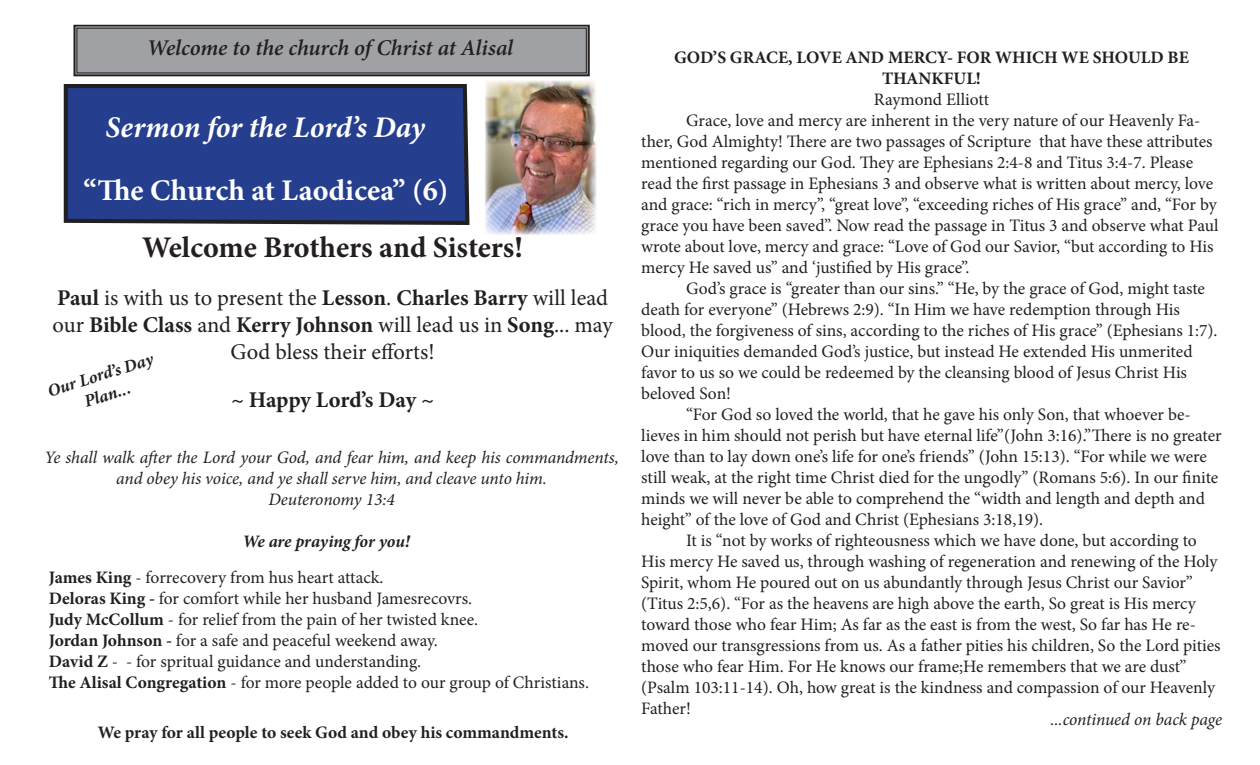
<style>
.page{position:relative;width:1260px;height:765px;background:#fff}
.page>*{position:absolute;margin:0;border:0;box-sizing:border-box;transform-origin:0 0}
.t1{font:700 30px "Minion Pro";letter-spacing:-.005em;color:#231f20}
.t2{font:700 30px "Minion Pro";color:#fff}
.t3{font:italic 700 30px "Minion Pro";letter-spacing:-.005em;color:#fff}
.t4{font:22.5px/27px "Minion Pro";color:#231f20;text-align:center}
.t5{font:italic 600 22.5px "Minion Pro";letter-spacing:-.01em;color:#231f20}
.t6{font:700 22.5px "Minion Pro";letter-spacing:-.01em;color:#231f20}
.t7{font:17.5px/21px "Minion Pro";letter-spacing:-.005em;color:#231f20}
.t8{font:italic 17.5px/21px "Minion Pro";letter-spacing:-.005em;color:#231f20;text-align:center}
.t9{font:700 17.5px/21px "Minion Pro";color:#231f20;text-align:center}
.t10{font:italic 700 17.5px "Minion Pro";letter-spacing:-.01em;color:#231f20}
.s1{font-weight:700}
</style>
<div class="page">
<svg style="left:63px;top:84px;width:407px;height:141px;background:#273f87"></svg>
<svg style="left:73px;top:24px;width:517px;height:53px;background:#97979b"></svg>
<div style="left:77px;top:28px;width:510px;height:45px;border:1px solid #231f20"></div>
<img style="left:486px;top:81px;width:110px;height:154px">
<p class="t5" style="left:147px;top:32px;width:368px">Welcome to the church of Christ at Alisal</p>
<p class="t3" style="left:106px;top:106px;width:321px">Sermon for the Lord’s Day</p>
<p class="t2" style="left:84px;top:169px;width:366px">“The Church at Laodicea” (6)</p>
<p class="t1" style="left:142px;top:227px;width:382px">Welcome Brothers and Sisters!</p>
<p class="t4" style="left:52px;top:285px;width:562px"><span class="s1">Paul</span> is with us to present the <span class="s1">Lesson</span>. <span class="s1">Charles Barry</span> will lead our <span class="s1">Bible Class</span> and <span class="s1">Kerry Johnson</span> will lead us in <span class="s1">Song</span>... may<br>God bless their efforts!</p>
<p class="t6" style="left:231px;top:384px;width:205px">~ Happy Lord’s Day ~</p>
<p class="t10" style="left:44px;top:380px;width:111px;rotate:-18deg">Our Lord’s Day</p>
<p class="t10" style="left:81px;top:390px;width:49px;rotate:-18deg">Plan...</p>
<p class="t8" style="left:45px;top:447px;width:576px">Ye shall walk after the Lord your God, and fear him, and keep his commandments, and obey his voice, and ye shall serve him, and cleave unto him.</p>
<p class="t8" style="left:268px;top:489px;width:128px">Deuteronomy 13:4</p>
<p class="t10" style="left:243px;top:529px;width:169px">We are praying for you!</p>
<p class="t7" style="left:49px;top:567px;width:336px"><span class="s1">James King</span> - forrecovery from hus heart attack.</p>
<p class="t7" style="left:49px;top:588px;width:425px"><span class="s1">Deloras King -</span> for comfort while her husband Jamesrecovrs.</p>
<p class="t7" style="left:49px;top:609px;width:431px"><span class="s1">Judy McCollum</span> - for relief from the pain of her twisted knee.</p>
<p class="t7" style="left:49px;top:630px;width:391px"><span class="s1">Jordan Johnson -</span> for a safe and peaceful weekend away.</p>
<p class="t7" style="left:49px;top:651px;width:374px"><span class="s1">David Z</span> - - for spritual guidance and understanding.</p>
<p class="t7" style="left:49px;top:672px;width:542px"><span class="s1">The Alisal Congregation</span> - for more people added to our group of Christians.</p>
<p class="t9" style="left:98px;top:722px;width:472px">We pray for all people to seek God and obey his commandments.</p>
<p class="t9" style="left:674px;top:47px;width:516px">GOD’S GRACE, LOVE AND MERCY- FOR WHICH WE SHOULD BE<br>THANKFUL!</p>
<p class="t7" style="left:874px;top:89px;width:117px">Raymond Elliott</p>
<p class="t7" style="left:641px;top:110px;width:579px;text-indent:45px">Grace, love and mercy are inherent in the very nature of our Heavenly Fa&shy;ther, God Almighty! There are two passages of Scripture that have these attributes mentioned regarding our God. They are Ephesians 2:4-8 and Titus 3:4-7. Please read the first passage in Ephesians 3 and observe what is written about mercy, love and grace: “rich in mercy”, “great love”, “exceeding riches of His grace” and, “For by grace you have been saved”. Now read the passage in Titus 3 and observe what Paul wrote about love, mercy and grace: “Love of God our Savior, “but according to His mercy He saved us” and ‘justified by His grace”.</p>
<p class="t7" style="left:641px;top:278px;width:578px;text-indent:45px">God’s grace is “greater than our sins.” “He, by the grace of God, might taste death for everyone” (Hebrews 2:9). “In Him we have redemption through His blood, the forgiveness of sins, according to the riches of His grace” (Ephesians 1:7).<br>Our iniquities demanded God’s justice, but instead He extended His unmerited favor to us so we could be redeemed by the cleansing blood of Jesus Christ His beloved Son!</p>
<p class="t7" style="left:641px;top:404px;width:582px;text-indent:45px">“For God so loved the world, that he gave his only Son, that whoever be&shy;lieves in him should not perish but have eternal life”(John 3:16).”There is no greater love than to lay down one’s life for one’s friends” (John 15:13). “For while we were still weak, at the right time Christ died for the ungodly” (Romans 5:6). In our finite minds we will never be able to comprehend the “width and length and depth and height” of the love of God and Christ (Ephesians 3:18,19).</p>
<p class="t7" style="left:641px;top:530px;width:581px;text-indent:45px">It is “not by works of righteousness which we have done, but according to His mercy He saved us, through washing of regeneration and renewing of the Holy Spirit, whom He poured out on us abundantly through Jesus Christ our Savior” (Titus 2:5,6). “For as the heavens are high above the earth, So great is His mercy toward those who fear Him; As far as the east is from the west, So far has He re&shy;moved our transgressions from us. As a father pities his children, So the Lord pities those who fear Him. For He knows our frame;He remembers that we are dust” (Psalm 103:11-14). Oh, how great is the kindness and compassion of our Heavenly Father!</p>
<p class="t8" style="left:1050px;top:709px;width:173px">...continued on back page</p>
</div>
